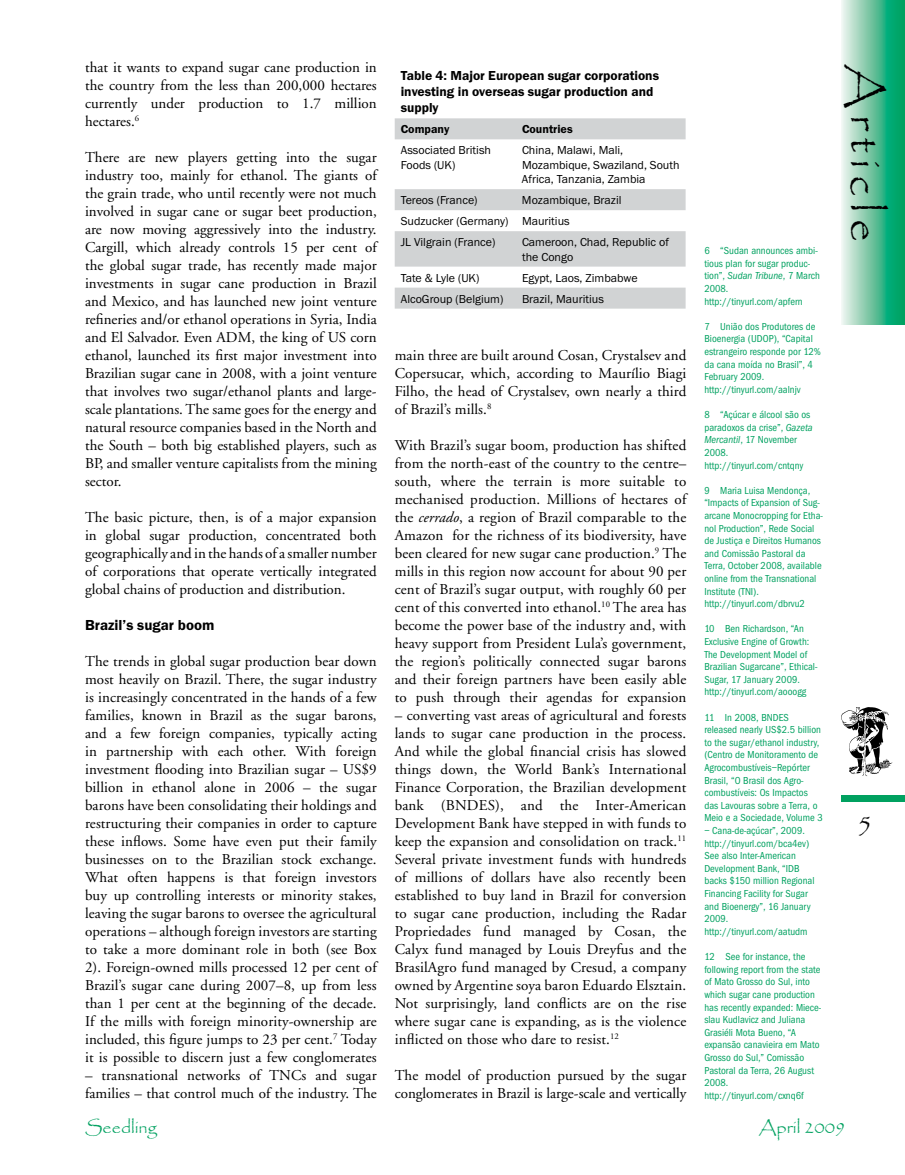
<style>
.page{position:relative;width:905px;height:1175px;background:#fff}
.page>*{position:absolute;margin:0;border:0;box-sizing:border-box;transform-origin:0 0}
.t1{font:45px "Papyrus";letter-spacing:.15em;color:#000}
.t2{font:18px "Papyrus";color:#00a160}
.t3{font:15px/18px "Adobe Garamond";color:#000;text-align:justify}
.t4{font:600 15px "Franklin Got ITC";color:#000}
.t5{font:600 13.5px/16.2px "Franklin Got ITC";color:#000}
.t6{font:12px/14.4px "Franklin Got ITC";color:#000}
.t7{font:600 12px "Franklin Got ITC";color:#000}
.t8{font:10.5px/12.6px "Franklin Got Cd ITC";color:#00a160}
.s1{font-style:italic}
</style>
<div class="page">
<div style="left:841px;top:795px;width:63px;height:6px;background:#00a160"></div>
<svg style="left:841px;top:707px;width:51px;height:69px"></svg>
<svg style="left:841px;top:0;width:63px;height:324px;background:#66c4a0"></svg>
<svg style="left:395px;top:118px;width:290px;height:191px"></svg>
<p class="t3" style="left:85px;top:59px;width:293px">that it wants to expand sugar cane production in</p>
<h1 class="t1" style="left:893px;top:64px;width:179px;rotate:90deg">Article</h1>
<p class="t5" style="left:401px;top:67px;width:260px">Table 4: Major European sugar corporations investing in overseas sugar production and supply</p>
<p class="t7" style="left:401px;top:122px;width:50px">Company</p>
<p class="t7" style="left:522px;top:122px;width:52px">Countries</p>
<p class="t6" style="left:401px;top:143px;width:92px">Associated British<br>Foods (UK)</p>
<p class="t6" style="left:522px;top:143px;width:159px">China, Malawi, Mali,<br>Mozambique, Swaziland, South<br>Africa, Tanzania, Zambia</p>
<p class="t6" style="left:401px;top:193px;width:78px">Tereos (France)</p>
<p class="t3" style="left:85px;top:77px;width:293px">the country from the less than 200,000 hectares currently under production to 1.7 million hectares.<sup>6</sup></p>
<p class="t3" style="left:85px;top:149px;width:293px">There are new players getting into the sugar industry too, mainly for ethanol. The giants of the grain trade, who until recently were not much involved in sugar cane or sugar beet production, are now moving aggressively into the industry.<br>Cargill, which already controls 15 per cent of the global sugar trade, has recently made major investments in sugar cane production in Brazil and Mexico, and has launched new joint venture refineries and/or ethanol operations in Syria, India and El Salvador. Even ADM, the king of US corn ethanol, launched its first major investment into Brazilian sugar cane in 2008, with a joint venture that involves two sugar/ethanol plants and large&shy;scale plantations. The same goes for the energy and natural resource companies based in the North and the South – both big established players, such as BP, and smaller venture capitalists from the mining sector.</p>
<p class="t3" style="left:85px;top:509px;width:293px">The basic picture, then, is of a major expansion in global sugar production, concentrated both geographically and in the hands of a smaller number of corporations that operate vertically integrated global chains of production and distribution.</p>
<p class="t4" style="left:85px;top:616px;width:131px">Brazil’s sugar boom</p>
<p class="t3" style="left:85px;top:653px;width:293px">The trends in global sugar production bear down most heavily on Brazil. There, the sugar industry is increasingly concentrated in the hands of a few families, known in Brazil as the sugar barons, and a few foreign companies, typically acting in partnership with each other. With foreign investment flooding into Brazilian sugar – US$9 billion in ethanol alone in 2006 – the sugar barons have been consolidating their holdings and restructuring their companies in order to capture these inflows. Some have even put their family businesses on to the Brazilian stock exchange.<br>What often happens is that foreign investors buy up controlling interests or minority stakes, leaving the sugar barons to oversee the agricultural operations – although foreign investors are starting to take a more dominant role in both (see Box 2). Foreign-owned mills processed 12 per cent of Brazil’s sugar cane during 2007–8, up from less than 1 per cent at the beginning of the decade.<br>If the mills with foreign minority-ownership are included, this figure jumps to 23 per cent.<sup>7</sup> Today it is possible to discern just a few conglomerates</p>
<p class="t3" style="left:85px;top:1067px;width:293px">– transnational networks of TNCs and sugar families – that control much of the industry. The</p>
<p class="t6" style="left:401px;top:190px;width:222px;line-height:21px;text-indent:121px">Mozambique, Brazil<br>Sudzucker (Germany) Mauritius<br>JL Vilgrain (France)</p>
<p class="t6" style="left:522px;top:235px;width:148px">Cameroon, Chad, Republic of the Congo</p>
<p class="t8" style="left:704px;top:244px;width:117px">6 “Sudan announces ambi&shy;tious plan for sugar produc&shy;tion”, <span class="s1">Sudan Tribune</span>, 7 March<br>2008. http://tinyurl.com/apfern</p>
<p class="t8" style="left:704px;top:320px;width:118px">7 União dos Produtores de<br>Bioenergia (UDOP), “Capital estrangeiro responde por 12% da cana moída no Brasil”, 4<br>February 2009. http://tinyurl.com/aalnjv</p>
<p class="t8" style="left:704px;top:408px;width:110px">8 “Açúcar e álcool são os paradoxos da crise”, <span class="s1">Gazeta<br>Mercantil</span>, 17 November<br>2008. http://tinyurl.com/cntqny</p>
<p class="t8" style="left:704px;top:484px;width:120px">9 Maria Luisa Mendonça, “Impacts of Expansion of Sug&shy;arcane Monocropping for Etha&shy;nol Production”, Rede Social de Justiça e Direitos Humanos and Comissão Pastoral da<br>Terra, October 2008, available online from the Transnational<br>Institute (TNI). http://tinyurl.com/dbrvu2</p>
<p class="t8" style="left:704px;top:622px;width:114px">10 Ben Richardson, “An<br>Exclusive Engine of Growth:<br>The Development Model of<br>Brazilian Sugarcane”, Ethical-<br>Sugar, 17 January 2009. http://tinyurl.com/aooogg</p>
<p class="t8" style="left:704px;top:711px;width:120px">11 In 2008, BNDES released nearly US$2.5 billion to the sugar/ethanol industry, (Centro de Monitoramento de<br>Agrocombustíveis–Repórter<br>Brasil, “O Brasil dos Agro&shy;combustíveis: Os Impactos das Lavouras sobre a Terra, o<br>Meio e a Sociedade, Volume 3</p>
<p class="t8" style="left:704px;top:824px;width:112px">– Cana-de-açúcar”, 2009. http://tinyurl.com/bca4ev)<br>See also Inter-American<br>Development Bank, “IDB backs $150 million Regional<br>Financing Facility for Sugar and Bioenergy”, 16 January<br>2009. http://tinyurl.com/aatudm</p>
<p class="t8" style="left:704px;top:950px;width:118px">12 See for instance, the following report from the state of Mato Grosso do Sul, into which sugar cane production has recently expanded: Miece&shy;slau Kudlavicz and Juliana<br>Grasiéli Mota Bueno, “A expansão canavieira em Mato<br>Grosso do Sul,” Comissão<br>Pastoral da Terra, 26 August<br>2008. http://tinyurl.com/cxnq6f</p>
<p class="t6" style="left:401px;top:271px;width:80px">Tate &amp; Lyle (UK)</p>
<p class="t6" style="left:522px;top:271px;width:117px">Egypt, Laos, Zimbabwe</p>
<p class="t6" style="left:401px;top:292px;width:104px">AlcoGroup (Belgium)</p>
<p class="t6" style="left:522px;top:292px;width:83px">Brazil, Mauritius</p>
<p class="t3" style="left:395px;top:347px;width:293px">main three are built around Cosan, Crystalsev and Copersucar, which, according to Maurílio Biagi Filho, the head of Crystalsev, own nearly a third of Brazil’s mills.<sup>8</sup></p>
<p class="t3" style="left:395px;top:437px;width:293px">With Brazil’s sugar boom, production has shifted from the north-east of the country to the centre– south, where the terrain is more suitable to mechanised production. Millions of hectares of the <span class="s1">cerrado</span>, a region of Brazil comparable to the Amazon for the richness of its biodiversity, have been cleared for new sugar cane production.<sup>9</sup> The mills in this region now account for about 90 per cent of Brazil’s sugar output, with roughly 60 per cent of this converted into ethanol.<sup>10</sup> The area has become the power base of the industry and, with heavy support from President Lula’s government, the region’s politically connected sugar barons and their foreign partners have been easily able to push through their agendas for expansion</p>
<p class="t3" style="left:395px;top:707px;width:293px">– converting vast areas of agricultural and forests lands to sugar cane production in the process.<br>And while the global financial crisis has slowed things down, the World Bank’s International Finance Corporation, the Brazilian development bank (BNDES), and the Inter-American Development Bank have stepped in with funds to keep the expansion and consolidation on track.<sup>11<br></sup>Several private investment funds with hundreds of millions of dollars have also recently been established to buy land in Brazil for conversion to sugar cane production, including the Radar Propriedades fund managed by Cosan, the Calyx fund managed by Louis Dreyfus and the BrasilAgro fund managed by Cresud, a company owned by Argentine soya baron Eduardo Elsztain.<br>Not surprisingly, land conflicts are on the rise where sugar cane is expanding, as is the violence inflicted on those who dare to resist.<sup>12</sup></p>
<p class="t3" style="left:395px;top:1067px;width:293px">The model of production pursued by the sugar conglomerates in Brazil is large-scale and vertically</p>
<p class="t2" style="left:85px;top:1116px;width:73px">Seedling</p>
<p class="t2" style="left:759px;top:1115px;width:88px">April 2009</p>
</div>
